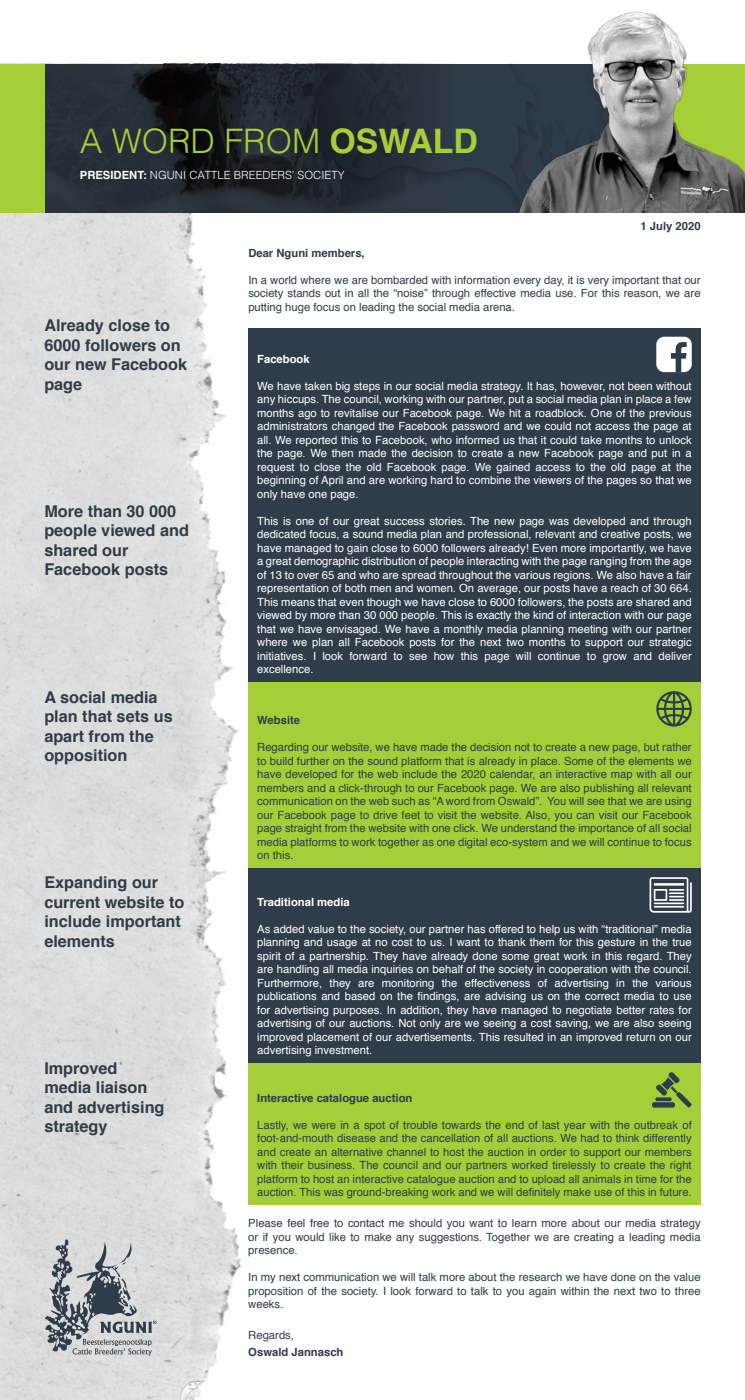
<style>
.page{position:relative;width:745px;height:1400px;background:#fff}
.page>*{position:absolute;margin:0;border:0;box-sizing:border-box;transform-origin:0 0}
.t1{font:300 33.75px "Helvetica";color:#a6ce39}
.t2{font:700 16.25px/19.5px "Helvetica";color:#2f3c49}
.t3{font:11.25px/13.5px "Helvetica";color:#fff;text-align:justify}
.t4{font:11.25px/13.5px "Helvetica";color:#2f3c49;text-align:justify}
.t5{font:700 11.25px "Helvetica";color:#2f3c49}
.t6{font:300 11.25px "Helvetica";color:#fff}
.t7{font:700 11.25px "Helvetica";color:#fff}
.s1{font-weight:700}
</style>
<div class="page">
<img style="left:0;top:213px;width:241px;height:1187px">
<svg style="left:44px;top:64px;width:283px;height:149px;fill:#252d36"></svg>
<svg style="left:330px;top:64px;width:184px;height:149px;fill:#2a3541"></svg>
<img style="left:514px;top:11px;width:230px;height:202px">
<div style="left:0;top:64px;width:44px;height:149px;background:#a6ce39"></div>
<div style="left:248px;top:328px;width:452px;height:354px;background:#2f3c49"></div>
<div style="left:248px;top:682px;width:452px;height:186px;background:#a6ce39"></div>
<div style="left:248px;top:868px;width:452px;height:195px;background:#2f3c49"></div>
<div style="left:248px;top:1063px;width:452px;height:142px;background:#a6ce39"></div>
<div style="left:651px;top:1102px;width:23px;height:5px;background:#2f3c49;border-radius:2px"></div>
<svg style="left:655px;top:1072px;width:36px;height:36px"></svg>
<div style="left:656px;top:337px;width:35px;height:35px;background:#fff;border-radius:8px"></div>
<svg style="left:670px;top:342px;width:16px;height:30px"></svg>
<svg style="left:656px;top:691px;width:35px;height:35px"></svg>
<svg style="left:649px;top:877px;width:42px;height:35px"></svg>
<svg style="left:44px;top:1238px;width:112px;height:117px"></svg>
<h1 class="t1" style="left:80px;top:112px;width:399px">A WORD FROM <span class="s1">OSWALD</span></h1>
<p class="t6" style="left:80px;top:165px;width:266px"><span class="s1">PRESIDENT:</span> NGUNI CATTLE BREEDERS’ SOCIETY</p>
<p class="t5" style="left:640px;top:217px;width:62px">1 July 2020</p>
<h2 class="t2" style="left:44px;top:316px;width:144px">Already close to<br>6000 followers on our new Facebook page</h2>
<h2 class="t2" style="left:44px;top:502px;width:146px">More than 30 000 people viewed and shared our<br>Facebook posts</h2>
<h2 class="t2" style="left:44px;top:687px;width:130px">A social media plan that sets us apart from the opposition</h2>
<h2 class="t2" style="left:44px;top:873px;width:141px">Expanding our current website to include important elements</h2>
<h2 class="t2" style="left:44px;top:1058px;width:122px">Improved media liaison and advertising strategy</h2>
<p class="t5" style="left:248px;top:244px;width:118px">Dear Nguni members,</p>
<p class="t4" style="left:248px;top:274px;width:453px">In a world where we are bombarded with information every day, it is very important that our society stands out in all the “noise” through effective media use. For this reason, we are putting huge focus on leading the social media arena.</p>
<p class="t7" style="left:257px;top:350px;width:54px">Facebook</p>
<p class="t3" style="left:257px;top:379px;width:436px">We have taken big steps in our social media strategy. It has, however, not been without any hiccups. The council, working with our partner, put a social media plan in place a few months ago to revitalise our Facebook page. We hit a roadblock. One of the previous administrators changed the Facebook password and we could not access the page at all. We reported this to Facebook, who informed us that it could take months to unlock the page. We then made the decision to create a new Facebook page and put in a request to close the old Facebook page. We gained access to the old page at the beginning of April and are working hard to combine the viewers of the pages so that we only have one page.</p>
<p class="t3" style="left:257px;top:514px;width:436px">This is one of our great success stories. The new page was developed and through dedicated focus, a sound media plan and professional, relevant and creative posts, we have managed to gain close to 6000 followers already! Even more importantly, we have a great demographic distribution of people interacting with the page ranging from the age of 13 to over 65 and who are spread throughout the various regions. We also have a fair representation of both men and women. On average, our posts have a reach of 30 664.<br>This means that even though we have close to 6000 followers, the posts are shared and viewed by more than 30 000 people. This is exactly the kind of interaction with our page that we have envisaged. We have a monthly media planning meeting with our partner where we plan all Facebook posts for the next two months to support our strategic initiatives. I look forward to see how this page will continue to grow and deliver excellence.</p>
<p class="t5" style="left:257px;top:711px;width:44px">Website</p>
<p class="t4" style="left:257px;top:741px;width:436px">Regarding our website, we have made the decision not to create a new page, but rather to build further on the sound platform that is already in place. Some of the elements we have developed for the web include the 2020 calendar, an interactive map with all our members and a click-through to our Facebook page. We are also publishing all relevant communication on the web such as “A word from Oswald”. You will see that we are using our Facebook page to drive feet to visit the website. Also, you can visit our Facebook page straight from the website with one click. We understand the importance of all social media platforms to work together as one digital eco-system and we will continue to focus on this.</p>
<p class="t7" style="left:257px;top:893px;width:94px">Traditional media</p>
<p class="t3" style="left:257px;top:922px;width:436px">As added value to the society, our partner has offered to help us with “traditional” media planning and usage at no cost to us. I want to thank them for this gesture in the true spirit of a partnership. They have already done some great work in this regard. They are handling all media inquiries on behalf of the society in cooperation with the council.<br>Furthermore, they are monitoring the effectiveness of advertising in the various publications and based on the findings, are advising us on the correct media to use for advertising purposes. In addition, they have managed to negotiate better rates for advertising of our auctions. Not only are we seeing a cost saving, we are also seeing improved placement of our advertisements. This resulted in an improved return on our advertising investment.</p>
<p class="t5" style="left:257px;top:1088px;width:157px">Interactive catalogue auction</p>
<p class="t4" style="left:257px;top:1118px;width:436px">Lastly, we were in a spot of trouble towards the end of last year with the outbreak of foot-and-mouth disease and the cancellation of all auctions. We had to think differently and create an alternative channel to host the auction in order to support our members with their business. The council and our partners worked tirelessly to create the right platform to host an interactive catalogue auction and to upload all animals in time for the auction. This was ground-breaking work and we will definitely make use of this in future.</p>
<p class="t4" style="left:248px;top:1216px;width:453px">Please feel free to contact me should you want to learn more about our media strategy or if you would like to make any suggestions. Together we are creating a leading media presence.</p>
<p class="t4" style="left:248px;top:1270px;width:453px">In my next communication we will talk more about the research we have done on the value proposition of the society. I look forward to talk to you again within the next two to three weeks.</p>
<p class="t4" style="left:248px;top:1328px;width:47px">Regards,</p>
<p class="t5" style="left:248px;top:1342px;width:97px">Oswald Jannasch</p>
</div>
